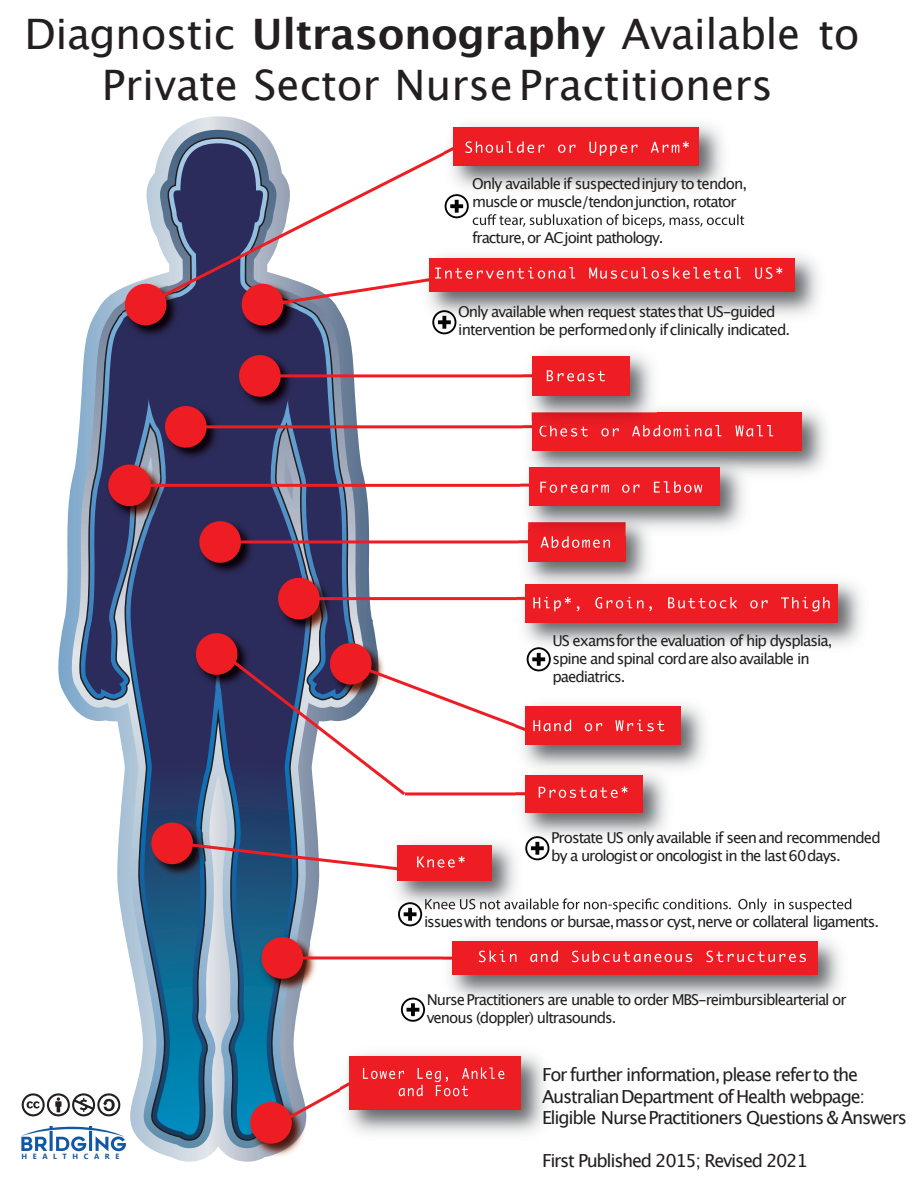
<style>
.page{position:relative;width:918px;height:1188px;background:#fff}
.page>*{position:absolute;margin:0;border:0;box-sizing:border-box;transform-origin:0 0}
.t1{font:42px/50.4px "Lucida Grande";color:#231f20;text-align:center}
.t2{font:18px/21.6px "Lucida Grande";letter-spacing:-.07em;color:#231f20}
.t3{font:15px/18px "Lucida Grande";letter-spacing:-.07em;color:#231f20}
.t4{font:700 7.5px "Ebrima";letter-spacing:.74em;color:#1057a4}
.s1{font-weight:700}
</style>
<div class="page">
<svg style="left:55px;top:116px;width:328px;height:1046px"></svg>
<svg style="left:69px;top:130px;width:298px;height:1018px"></svg>
<svg style="left:78px;top:139px;width:281px;height:1000px"></svg>
<svg style="left:82px;top:143px;width:272px;height:993px"></svg>
<img style="left:123px;top:282px;width:58px;height:57px">
<svg style="left:124px;top:282px;width:44px;height:45px"></svg>
<svg style="left:142px;top:142px;width:303px;height:167px"></svg>
<img style="left:106px;top:463px;width:59px;height:57px">
<svg style="left:107px;top:463px;width:45px;height:45px;background:#b92732"></svg>
<hr style="left:130px;top:484px;width:402px;height:3px;background:#ee1d23">
<img style="left:197px;top:519px;width:58px;height:58px">
<svg style="left:198px;top:520px;width:44px;height:44px;background:#af1d2c"></svg>
<hr style="left:220px;top:540px;width:320px;height:3px;background:#ee1d23">
<img style="left:519px;top:536px;width:130px;height:38px">
<div style="left:528px;top:522px;width:97px;height:40px;background:#ee1d23"></div>
<img style="left:248px;top:1100px;width:58px;height:58px">
<div style="left:250px;top:1102px;width:42px;height:42px;background:#ee1d23;border-radius:50%"></div>
<img style="left:340px;top:1047px;width:205px;height:94px">
<div style="left:350px;top:1056px;width:171px;height:54px;background:#ee1d23"></div>
<img style="left:163px;top:404px;width:58px;height:58px">
<svg style="left:164px;top:405px;width:44px;height:44px;background:#af1d2b"></svg>
<hr style="left:186px;top:425px;width:382px;height:3px;background:#ee1d23">
<img style="left:523px;top:409px;width:303px;height:65px">
<div style="left:532px;top:412px;width:270px;height:38px;background:#ee1d23"></div>
<img style="left:444px;top:124px;width:279px;height:72px">
<div style="left:454px;top:127px;width:245px;height:38px;background:#ee1d23"></div>
<img style="left:664px;top:704px;width:41px;height:65px">
<div style="left:525px;top:707px;width:156px;height:38px;background:#ee1d23"></div>
<svg style="left:541px;top:536px;width:69px;height:12px"></svg>
<svg style="left:272px;top:1068px;width:232px;height:61px"></svg>
<svg style="left:540px;top:426px;width:48px;height:11px"></svg>
<svg style="left:601px;top:428px;width:18px;height:9px"></svg>
<svg style="left:632px;top:425px;width:89px;height:12px"></svg>
<svg style="left:735px;top:425px;width:38px;height:12px"></svg>
<svg style="left:466px;top:141px;width:78px;height:12px"></svg>
<svg style="left:558px;top:145px;width:17px;height:8px"></svg>
<svg style="left:589px;top:142px;width:48px;height:14px"></svg>
<svg style="left:651px;top:141px;width:38px;height:12px"></svg>
<img style="left:520px;top:457px;width:230px;height:79px">
<div style="left:530px;top:467px;width:190px;height:38px;background:#ee1d23"></div>
<div style="left:525px;top:775px;width:118px;height:38px;background:#ee1d23"></div>
<img style="left:237px;top:353px;width:58px;height:58px">
<svg style="left:238px;top:354px;width:44px;height:44px;background:#af1d2b"></svg>
<hr style="left:260px;top:374px;width:320px;height:3px;background:#ee1d23">
<img style="left:522px;top:353px;width:138px;height:73px">
<div style="left:532px;top:356px;width:97px;height:40px;background:#ee1d23"></div>
<img style="left:276px;top:576px;width:58px;height:56px">
<svg style="left:277px;top:576px;width:44px;height:45px;background:#b42431"></svg>
<hr style="left:299px;top:597px;width:269px;height:3px;background:#ee1d23">
<img style="left:516px;top:574px;width:346px;height:72px">
<div style="left:526px;top:584px;width:312px;height:38px;background:#ee1d23"></div>
<img style="left:149px;top:874px;width:58px;height:4px">
<div style="left:397px;top:845px;width:95px;height:36px;background:#ee1d23"></div>
<svg style="left:525px;top:836px;width:24px;height:24px"></svg>
<svg style="left:398px;top:898px;width:453px;height:28px"></svg>
<svg style="left:445px;top:194px;width:299px;height:34px"></svg>
<img style="left:260px;top:935px;width:57px;height:58px">
<svg style="left:260px;top:936px;width:45px;height:44px;background:#b42f3a"></svg>
<hr style="left:282px;top:956px;width:250px;height:3px;background:#ee1d23">
<svg style="left:540px;top:482px;width:69px;height:11px"></svg>
<svg style="left:622px;top:485px;width:17px;height:8px"></svg>
<svg style="left:654px;top:481px;width:48px;height:12px"></svg>
<svg style="left:547px;top:370px;width:58px;height:11px"></svg>
<svg style="left:194px;top:632px;width:470px;height:166px"></svg>
<svg style="left:533px;top:597px;width:38px;height:14px"></svg>
<svg style="left:595px;top:597px;width:57px;height:14px"></svg>
<svg style="left:668px;top:597px;width:69px;height:12px"></svg>
<svg style="left:750px;top:600px;width:18px;height:9px"></svg>
<svg style="left:781px;top:597px;width:49px;height:15px"></svg>
<svg style="left:149px;top:820px;width:316px;height:54px"></svg>
<img style="left:443px;top:939px;width:398px;height:60px">
<div style="left:452px;top:942px;width:365px;height:33px;background:#ee1d23"></div>
<img style="left:240px;top:334px;width:57px;height:5px">
<div style="left:430px;top:258px;width:365px;height:34px;background:#ee1d23"></div>
<svg style="left:22px;top:1093px;width:98px;height:23px"></svg>
<svg style="left:479px;top:950px;width:37px;height:12px"></svg>
<svg style="left:530px;top:951px;width:28px;height:11px"></svg>
<svg style="left:572px;top:951px;width:120px;height:11px"></svg>
<svg style="left:706px;top:951px;width:100px;height:11px"></svg>
<svg style="left:240px;top:267px;width:335px;height:67px"></svg>
<svg style="left:589px;top:267px;width:152px;height:12px"></svg>
<svg style="left:755px;top:267px;width:27px;height:12px"></svg>
<svg style="left:401px;top:998px;width:24px;height:24px"></svg>
<svg style="left:21px;top:1126px;width:105px;height:25px"></svg>
<h1 class="t1" style="left:25px;top:12px;width:836px">Diagnostic <span class="s1">Ultrasonography</span> Available to<br>Private Sector NursePractitioners</h1>
<p class="t3" style="left:472px;top:176px;width:277px">Only available if suspectedinjury to tendon, muscle or muscle/tendonjunction, rotator</p>
<p class="t3" style="left:472px;top:230px;width:193px">fracture, or ACjoint pathology.</p>
<p class="t3" style="left:458px;top:304px;width:334px">Only available when request statesthat US-guided intervention be performedonly if clinically indicated.</p>
<p class="t3" style="left:553px;top:633px;width:281px">US examsfor the evaluation of hip dysplasia, spine and spinal cordare also available in paediatrics.</p>
<p class="t3" style="left:551px;top:830px;width:331px">Prostate US only available if seenand recommended by a urologist or oncologist in the last 60days.</p>
<p class="t3" style="left:424px;top:914px;width:457px">issueswith tendons or bursae,massor cyst, nerve or collateral ligaments.</p>
<p class="t4" style="left:22px;top:1154px;width:99px">HEALTHCARE</p>
<p class="t3" style="left:427px;top:991px;width:421px">Nurse Practitioners are unable to order MBS-reimbursiblearterial or venous (doppler) ultrasounds.</p>
<p class="t2" style="left:542px;top:1065px;width:366px">For further information, please referto the<br>AustralianDepartment of Health webpage:<br>Eligible NursePractitioners Questions &amp; Answers</p>
<p class="t2" style="left:542px;top:1151px;width:267px">First Published 2015; Revised 2021</p>
</div>
